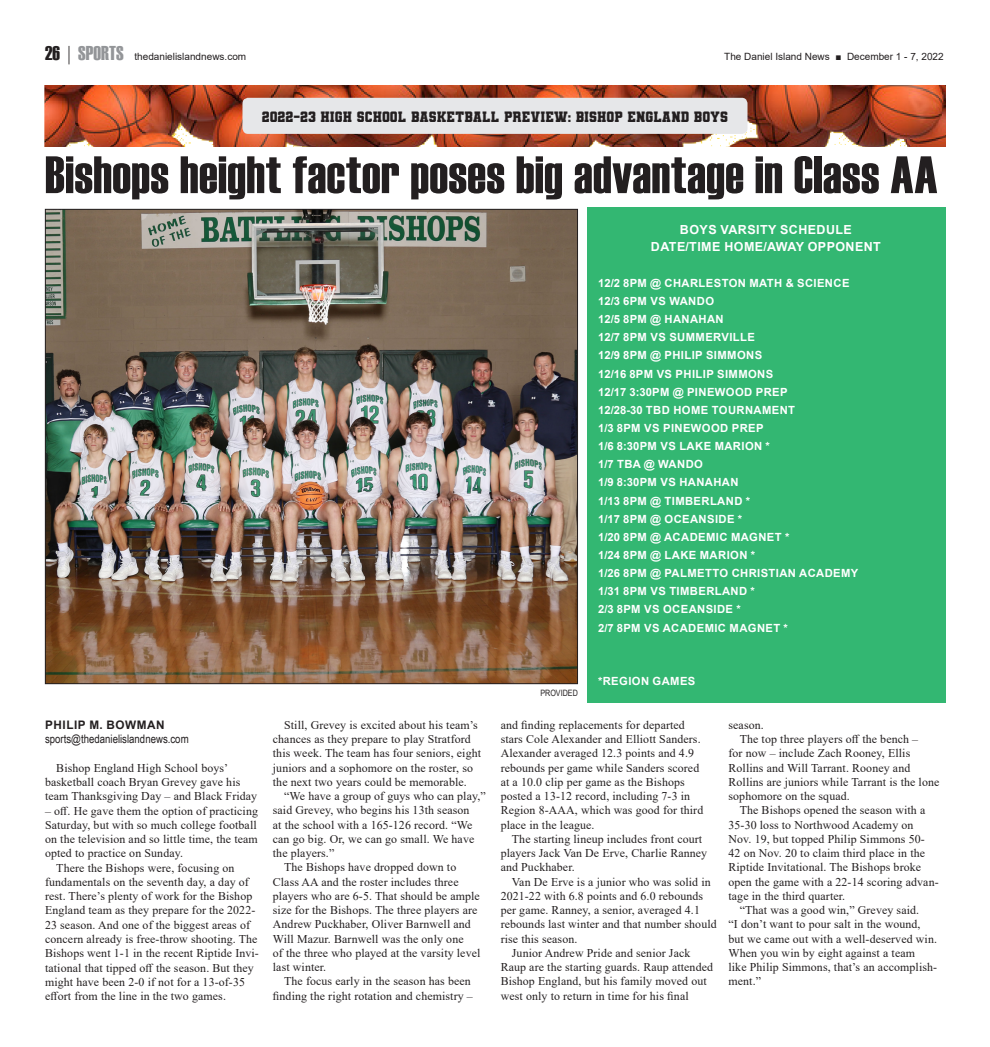
<style>
.page{position:relative;width:990px;height:1047px;background:#fff}
.page>*{position:absolute;margin:0;border:0;box-sizing:border-box;transform-origin:0 0}
._1_Story_Headline{font:52.5px "Haettenschweiler";letter-spacing:.005em;color:#231f20}
._4_special_to_the{font:700 15px "Varsity Team";color:#231f20}
.t1{font:700 12.5px/17.5px "Arial";letter-spacing:.035em;color:#fff;text-align:center}
._5_Story_Paragraph{font:11.88px/14.2px "Times New Roman";letter-spacing:.01em;color:#231f20}
._5_Story_Paragraph-2{font:11.75px "Arial Narrow";color:#231f20}
._3_Story_Byline{font:700 11.75px "Arial";letter-spacing:.045em;color:#231f20}
.t2{font:700 11.25px/18.1px "Arial";letter-spacing:.035em;color:#fff}
.t3{font:10px "Arial";color:#231f20}
._6_Picture_caption{font:8.75px "Arial Narrow";color:#231f20}
.s1{font-family:"Haettenschweiler";font-size:20px}
.s2{font-family:"Times New Roman";font-size:20px}
.s3{font-family:"Haettenschweiler";font-size:20px;color:#939598}
</style>
<div class="page">
<img style="left:45px;top:85px;width:900px;height:61px">
<div style="left:242px;top:98px;width:506px;height:36px;background:#e6e7e9;border-radius:6px"></div>
<img style="left:47px;top:211px;width:529px;height:471px">
<div style="left:587px;top:208px;width:358px;height:494px;background:#33b772"></div>
<p class="t3" style="left:45px;top:50px;width:203px"><span class="s1">26</span> <span class="s2">|</span> <span class="s3">SPORTS</span> thedanielislandnews.com</p>
<p class="t3" style="left:724px;top:50px;width:221px">The Daniel Island News ■ December 1 - 7, 2022</p>
<p class="_4_special_to_the" style="left:262px;top:108px;width:468px">2022-23 HIGH SCHOOL BASKETBALL PREVIEW: BISHOP ENGLAND BOYS</p>
<p class="_1_Story_Headline" style="left:45px;top:139px;width:894px">Bishops height factor poses big advantage in Class AA</p>
<p class="t1" style="left:651px;top:221px;width:231px">BOYS VARSITY SCHEDULE<br>DATE/TIME HOME/AWAY OPPONENT</p>
<p class="t2" style="left:598px;top:274px;width:262px">12/2 8PM @ CHARLESTON MATH &amp; SCIENCE<br>12/3 6PM VS WANDO<br>12/5 8PM @ HANAHAN<br>12/7 8PM VS SUMMERVILLE<br>12/9 8PM @ PHILIP SIMMONS<br>12/16 8PM VS PHILIP SIMMONS<br>12/17 3:30PM @ PINEWOOD PREP<br>12/28-30 TBD HOME TOURNAMENT<br>1/3 8PM VS PINEWOOD PREP<br>1/6 8:30PM VS LAKE MARION *<br>1/7 TBA @ WANDO<br>1/9 8:30PM VS HANAHAN<br>1/13 8PM @ TIMBERLAND *<br>1/17 8PM @ OCEANSIDE *<br>1/20 8PM @ ACADEMIC MAGNET *<br>1/24 8PM @ LAKE MARION *<br>1/26 8PM @ PALMETTO CHRISTIAN ACADEMY<br>1/31 8PM VS TIMBERLAND *<br>2/3 8PM VS OCEANSIDE *<br>2/7 8PM VS ACADEMIC MAGNET *</p>
<p class="_3_Story_Byline" style="left:45px;top:716px;width:121px">PHILIP M. BOWMAN</p>
<p class="_5_Story_Paragraph-2" style="left:45px;top:730px;width:145px">sports@thedanielislandnews.com</p>
<p class="_5_Story_Paragraph" style="left:45px;top:760px;width:214px;text-indent:11px">Bishop England High School boys’ basketball coach Bryan Grevey gave his team Thanksgiving Day – and Black Friday</p>
<p class="_5_Story_Paragraph" style="left:45px;top:803px;width:215px;text-align:justify">– off. He gave them the option of practicing Saturday, but with so much college football on the television and so little time, the team opted to practice on Sunday.</p>
<p class="_5_Story_Paragraph" style="left:45px;top:860px;width:215px;text-indent:11px">There the Bishops were, focusing on fundamentals on the seventh day, a day of rest. There’s plenty of work for the Bishop England team as they prepare for the 2022- 23 season. And one of the biggest areas of concern already is free-throw shooting. The Bishops went 1-1 in the recent Riptide Invi&shy;tational that tipped off the season. But they might have been 2-0 if not for a 13-of-35 effort from the line in the two games.</p>
<p class="_5_Story_Paragraph" style="left:273px;top:717px;width:210px;text-indent:11px">Still, Grevey is excited about his team’s chances as they prepare to play Stratford this week. The team has four seniors, eight juniors and a sophomore on the roster, so the next two years could be memorable.</p>
<p class="_5_Story_Paragraph" style="left:273px;top:788px;width:214px;text-indent:11px">“We have a group of guys who can play,” said Grevey, who begins his 13th season</p>
<p class="_5_Story_Paragraph" style="left:273px;top:817px;width:203px">at the school with a 165-126 record. “We can go big. Or, we can go small. We have the players.”</p>
<p class="_5_Story_Paragraph" style="left:284px;top:859px;width:174px">The Bishops have dropped down to</p>
<p class="_5_Story_Paragraph" style="left:273px;top:874px;width:209px">Class AA and the roster includes three players who are 6-5. That should be ample size for the Bishops. The three players are Andrew Puckhaber, Oliver Barnwell and Will Mazur. Barnwell was the only one</p>
<p class="_5_Story_Paragraph" style="left:273px;top:945px;width:209px">of the three who played at the varsity level</p>
<p class="_5_Story_Paragraph" style="left:273px;top:959px;width:55px">last winter.</p>
<p class="_5_Story_Paragraph" style="left:273px;top:973px;width:202px;text-align:right">The focus early in the season has been finding the right rotation and chemistry –</p>
<p class="_6_Picture_caption" style="left:540px;top:686px;width:39px">PROVIDED</p>
<p class="t2" style="left:598px;top:671px;width:99px">*REGION GAMES</p>
<p class="_5_Story_Paragraph" style="left:501px;top:717px;width:186px">and finding replacements for departed</p>
<p class="_5_Story_Paragraph" style="left:501px;top:731px;width:202px">stars Cole Alexander and Elliott Sanders.</p>
<p class="_5_Story_Paragraph" style="left:501px;top:745px;width:200px">Alexander averaged 12.3 points and 4.9 rebounds per game while Sanders scored</p>
<p class="_5_Story_Paragraph" style="left:501px;top:774px;width:204px">at a 10.0 clip per game as the Bishops posted a 13-12 record, including 7-3 in Region 8-AAA, which was good for third place in the league.</p>
<p class="_5_Story_Paragraph" style="left:501px;top:831px;width:208px;text-indent:11px">The starting lineup includes front court players Jack Van De Erve, Charlie Ranney and Puckhaber.</p>
<p class="_5_Story_Paragraph" style="left:501px;top:874px;width:218px;text-indent:11px">Van De Erve is a junior who was solid in 2021-22 with 6.8 points and 6.0 rebounds per game. Ranney, a senior, averaged 4.1 rebounds last winter and that number should rise this season.</p>
<p class="_5_Story_Paragraph" style="left:501px;top:945px;width:214px;text-indent:11px">Junior Andrew Pride and senior Jack Raup are the starting guards. Raup attended Bishop England, but his family moved out west only to return in time for his final</p>
<p class="_5_Story_Paragraph" style="left:728px;top:717px;width:37px">season.</p>
<p class="_5_Story_Paragraph" style="left:740px;top:731px;width:180px">The top three players off the bench –</p>
<p class="_5_Story_Paragraph" style="left:728px;top:745px;width:183px">for now – include Zach Rooney, Ellis</p>
<p class="_5_Story_Paragraph" style="left:728px;top:760px;width:183px">Rollins and Will Tarrant. Rooney and</p>
<p class="_5_Story_Paragraph" style="left:728px;top:774px;width:212px">Rollins are juniors while Tarrant is the lone sophomore on the squad.</p>
<p class="_5_Story_Paragraph" style="left:740px;top:802px;width:187px">The Bishops opened the season with a</p>
<p class="_5_Story_Paragraph" style="left:728px;top:817px;width:187px">35-30 loss to Northwood Academy on</p>
<p class="_5_Story_Paragraph" style="left:728px;top:831px;width:198px">Nov. 19, but topped Philip Simmons 50-</p>
<p class="_5_Story_Paragraph" style="left:728px;top:845px;width:198px">42 on Nov. 20 to claim third place in the</p>
<p class="_5_Story_Paragraph" style="left:728px;top:859px;width:212px">Riptide Invitational. The Bishops broke open the game with a 22-14 scoring advan&shy;tage in the third quarter.</p>
<p class="_5_Story_Paragraph" style="left:740px;top:902px;width:181px">“That was a good win,” Grevey said.</p>
<p class="_5_Story_Paragraph" style="left:728px;top:916px;width:210px">“I don’t want to pour salt in the wound, but we came out with a well-deserved win.<br>When you win by eight against a team</p>
<p class="_5_Story_Paragraph" style="left:728px;top:959px;width:210px">like Philip Simmons, that’s an accomplish&shy;ment.”</p>
</div>
